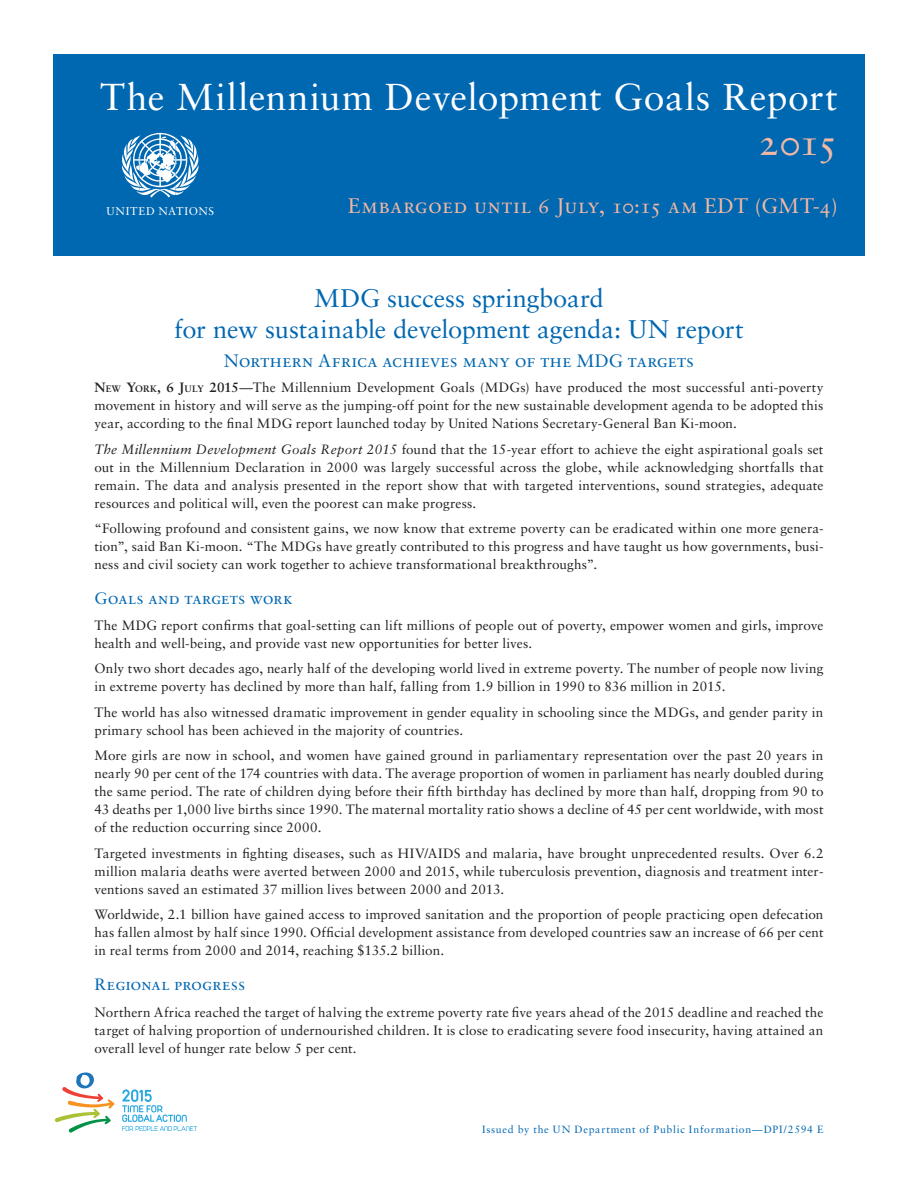
<style>
.page{position:relative;width:918px;height:1188px;background:#fff}
.page>*{position:absolute;margin:0;border:0;box-sizing:border-box;transform-origin:0 0}
.t1{font:90px "UN";color:#fff}
.t2{font:37.5px "Sabon LT Std";letter-spacing:.035em;color:#fff}
.t3{font:37.5px "Sabon LT Std";color:#f2b8a3}
.t4{font:25.5px/30.6px "Sabon LT Std";color:#0067b1;text-align:center}
.t5{font:21px "Sabon LT Std";letter-spacing:.03em;color:#f2b8a3}
.t6{font:18px "Sabon LT Std";letter-spacing:.015em;color:#0067b1}
.t7{font:16.5px "Sabon LT Std";letter-spacing:.01em;color:#0067b1}
.t8{font:13.5px/18px "Sabon LT Std";letter-spacing:.015em;color:#231f20;text-align:justify}
.t9{font:11.25px "Sabon LT Std";color:#fff}
.t10{font:10.5px "Sabon LT Std";letter-spacing:.075em;color:#0067b1}
.s1{font-weight:700}
.s2{font-weight:700;font-size:9.45px}
.s3{font-style:italic}
</style>
<div class="page">
<svg style="left:55px;top:1072px;width:59px;height:61px"></svg>
<svg style="left:122px;top:1089px;width:75px;height:42px"></svg>
<div style="left:53px;top:54px;width:812px;height:202px;background:#0067b1"></div>
<h2 class="t2" style="left:100px;top:74px;width:739px">The Millennium Development Goals Report</h2>
<h2 class="t3" style="left:758px;top:119px;width:81px">2015</h2>
<h3 class="t5" style="left:348px;top:193px;width:491px">Embargoed until 6 July, 10:15 am EDT (GMT-4)</h3>
<h1 class="t1" style="left:117px;top:105px;width:87px">asdf</h1>
<p class="t9" style="left:106px;top:204px;width:18px">United</p>
<p class="t9" style="left:158px;top:204px;width:19px">Nations</p>
<h3 class="t4" style="left:174px;top:283px;width:571px">MDG success springboard<br>for new sustainable development agenda: UN report</h3>
<h3 class="t6" style="left:224px;top:350px;width:472px">Northern Africa achieves many of the MDG targets</h3>
<p class="t8" style="left:94px;top:378px;width:731px"><span class="s1">N</span><span class="s2">EW</span> <span class="s1">Y</span><span class="s2">ORK</span><span class="s1">, 6 J</span><span class="s2">ULY</span> <span class="s1">2015</span>—The Millennium Development Goals (MDGs) have produced the most successful anti-poverty movement in history and will serve as the jumping-off point for the new sustainable development agenda to be adopted this year, according to the final MDG report launched today by United Nations Secretary-General Ban Ki-moon.</p>
<p class="t8" style="left:95px;top:440px;width:731px"><span class="s3">The Millennium Development Goals Report 2015</span> found that the 15-year effort to achieve the eight aspirational goals set out in the Millennium Declaration in 2000 was largely successful across the globe, while acknowledging shortfalls that remain. The data and analysis presented in the report show that with targeted interventions, sound strategies, adequate resources and political will, even the poorest can make progress.</p>
<p class="t8" style="left:95px;top:520px;width:731px">“Following profound and consistent gains, we now know that extreme poverty can be eradicated within one more genera&shy;tion”, said Ban Ki-moon. “The MDGs have greatly contributed to this progress and have taught us how governments, busi&shy;ness and civil society can work together to achieve transformational breakthroughs”.</p>
<p class="t7" style="left:94px;top:588px;width:199px">Goals and targets work</p>
<p class="t8" style="left:94px;top:616px;width:731px">The MDG report confirms that goal-setting can lift millions of people out of poverty, empower women and girls, improve health and well-being, and provide vast new opportunities for better lives.</p>
<p class="t8" style="left:94px;top:659px;width:731px">Only two short decades ago, nearly half of the developing world lived in extreme poverty. The number of people now living in extreme poverty has declined by more than half, falling from 1.9 billion in 1990 to 836 million in 2015.</p>
<p class="t8" style="left:94px;top:703px;width:730px">The world has also witnessed dramatic improvement in gender equality in schooling since the MDGs, and gender parity in primary school has been achieved in the majority of countries.</p>
<p class="t8" style="left:94px;top:746px;width:731px">More girls are now in school, and women have gained ground in parliamentary representation over the past 20 years in nearly 90 per cent of the 174 countries with data. The average proportion of women in parliament has nearly doubled during the same period. The rate of children dying before their fifth birthday has declined by more than half, dropping from 90 to 43 deaths per 1,000 live births since 1990. The maternal mortality ratio shows a decline of 45 per cent worldwide, with most of the reduction occurring since 2000.</p>
<p class="t8" style="left:94px;top:844px;width:731px">Targeted investments in fighting diseases, such as HIV/AIDS and malaria, have brought unprecedented results. Over 6.2 million malaria deaths were averted between 2000 and 2015, while tuberculosis prevention, diagnosis and treatment inter&shy;ventions saved an estimated 37 million lives between 2000 and 2013.</p>
<p class="t8" style="left:94px;top:905px;width:731px">Worldwide, 2.1 billion have gained access to improved sanitation and the proportion of people practicing open defecation has fallen almost by half since 1990. Official development assistance from developed countries saw an increase of 66 per cent in real terms from 2000 and 2014, reaching $135.2 billion.</p>
<p class="t7" style="left:94px;top:974px;width:152px">Regional progress</p>
<p class="t8" style="left:94px;top:1003px;width:730px">Northern Africa reached the target of halving the extreme poverty rate five years ahead of the 2015 deadline and reached the target of halving proportion of undernourished children. It is close to eradicating severe food insecurity, having attained an overall level of hunger rate below 5 per cent.</p>
<p class="t10" style="left:482px;top:1123px;width:343px">Issued by the UN Department of Public Information—DPI/2594 E</p>
</div>
